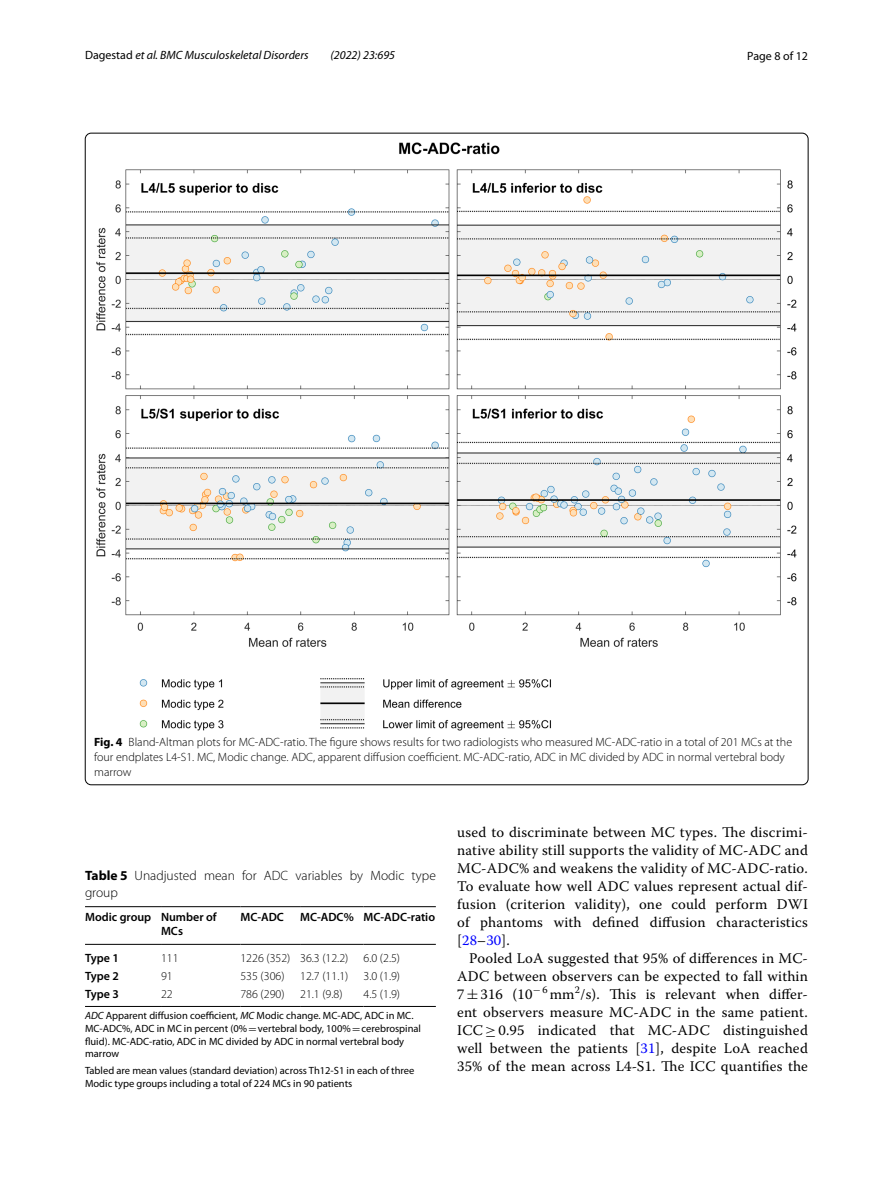
<style>
.page{position:relative;width:893px;height:1187px;background:#fff}
.page>*{position:absolute;margin:0;border:0;box-sizing:border-box;transform-origin:0 0}
.t1{font:14.7px/18px "Warnock Pro";letter-spacing:.015em;color:#000;text-align:justify}
.t2{font:300 13.5px/16.5px "Myriad Pro";color:#000}
.t3{font:300 12px/15px "Myriad Pro";color:#000}
.t4{font:600 12px/13.5px "Myriad Pro";color:#000}
.t5{font:italic 12px "Myriad Pro";color:#000}
.t6{font:12px "Myriad Pro";color:#000}
.t7{font:10.5px/12.8px "Myriad Pro";color:#000}
.s1{font-style:normal}
.s2{font-weight:700}
.s3{font-style:italic}
.s4{font-family:"MTSY"}
.s5{color:#00f}
</style>
<div class="page">
<img style="left:96px;top:142px;width:701px;height:588px">
<hr style="left:85px;top:906px;width:76px;height:1px;background:#000">
<hr style="left:85px;top:944px;width:76px;height:1px;background:#000">
<hr style="left:161px;top:906px;width:79px;height:1px;background:#000">
<hr style="left:161px;top:944px;width:79px;height:1px;background:#000">
<hr style="left:240px;top:906px;width:60px;height:1px;background:#000">
<hr style="left:240px;top:944px;width:60px;height:1px;background:#000">
<hr style="left:300px;top:906px;width:63px;height:1px;background:#000">
<hr style="left:300px;top:944px;width:63px;height:1px;background:#000">
<hr style="left:363px;top:906px;width:73px;height:1px;background:#000">
<hr style="left:363px;top:944px;width:73px;height:1px;background:#000">
<hr style="left:85px;top:1006px;width:76px;height:1px;background:#000">
<hr style="left:161px;top:1006px;width:79px;height:1px;background:#000">
<hr style="left:240px;top:1006px;width:60px;height:1px;background:#000">
<hr style="left:300px;top:1006px;width:63px;height:1px;background:#000">
<hr style="left:363px;top:1006px;width:73px;height:1px;background:#000">
<p class="t5" style="left:85px;top:48px;width:225px"><span class="s1">Dagestad</span> et al. BMC Musculoskeletal Disorders</p>
<p class="t5" style="left:331px;top:48px;width:66px">(2022) 23:695</p>
<p class="t6" style="left:747px;top:48px;width:62px">Page 8 of 12</p>
<p class="t3" style="left:94px;top:734px;width:699px"><span class="s2">Fig. 4</span> Bland-Altman plots for MC-ADC-ratio. The figure shows results for two radiologists who measured MC-ADC-ratio in a total of 201 MCs at the four endplates L4-S1. MC, Modic change. ADC, apparent diffusion coefficient. MC-ADC-ratio, ADC in MC divided by ADC in normal vertebral body marrow</p>
<p class="t2" style="left:85px;top:867px;width:352px"><span class="s2">Table 5</span> Unadjusted mean for ADC variables by Modic type group</p>
<p class="t4" style="left:161px;top:909px;width:57px;text-indent:-76px">Modic group Number of<br>MCs</p>
<p class="t4" style="left:240px;top:909px;width:45px">MC-ADC</p>
<p class="t4" style="left:300px;top:909px;width:136px">MC-ADC% MC-ADC-ratio</p>
<p class="t4" style="left:85px;top:950px;width:35px">Type 1</p>
<p class="t3" style="left:161px;top:950px;width:19px">111</p>
<p class="t3" style="left:240px;top:950px;width:109px">1226 (352) 36.3 (12.2)</p>
<p class="t3" style="left:363px;top:950px;width:38px">6.0 (2.5)</p>
<p class="t4" style="left:85px;top:968px;width:35px">Type 2</p>
<p class="t3" style="left:161px;top:968px;width:13px">91</p>
<p class="t3" style="left:240px;top:968px;width:46px">535 (306)</p>
<p class="t3" style="left:300px;top:968px;width:50px">12.7 (11.1)</p>
<p class="t3" style="left:364px;top:968px;width:38px">3.0 (1.9)</p>
<p class="t4" style="left:85px;top:986px;width:35px">Type 3</p>
<p class="t3" style="left:161px;top:986px;width:13px">22</p>
<p class="t3" style="left:240px;top:986px;width:46px">786 (290)</p>
<p class="t3" style="left:300px;top:986px;width:44px">21.1 (9.8)</p>
<p class="t3" style="left:364px;top:986px;width:38px">4.5 (1.9)</p>
<p class="t7" style="left:85px;top:1008px;width:337px"><span class="s3">ADC</span> Apparent diffusion coefficient, <span class="s3">MC</span> Modic change. MC-ADC, ADC in MC.<br>MC-ADC%, ADC in MC in percent (0%<span class="s4">=</span>vertebral body, 100%<span class="s4">=</span>cerebrospinal fluid). MC-ADC-ratio, ADC in MC divided by ADC in normal vertebral body marrow</p>
<p class="t7" style="left:85px;top:1064px;width:331px">Tabled are mean values (standard deviation) across Th12-S1 in each of three<br>Modic type groups including a total of 224 MCs in 90 patients</p>
<p class="t1" style="left:457px;top:822px;width:352px">used to discriminate between MC types. The discrimi&shy;native ability still supports the validity of MC-ADC and MC-ADC% and weakens the validity of MC-ADC-ratio.<br>To evaluate how well ADC values represent actual dif&shy;fusion (criterion validity), one could perform DWI of phantoms with defined diffusion characteristics [<span class="s5">28</span>–<span class="s5">30</span>].</p>
<p class="t1" style="left:457px;top:948px;width:352px;text-indent:12px">Pooled LoA suggested that 95% of differences in MC-ADC between observers can be expected to fall within 7<span class="s4">±</span>316 (10<sup>−</sup><sup>6</sup> -mm<sup>2</sup>/s). This is relevant when differ&shy;ent observers measure MC-ADC in the same patient.<br>ICC <span class="s4">≥</span> 0.95 indicated that MC-ADC distinguished well between the patients [<span class="s5">31</span>], despite LoA reached 35% of the mean across L4-S1. The ICC quantifies the</p>
</div>
